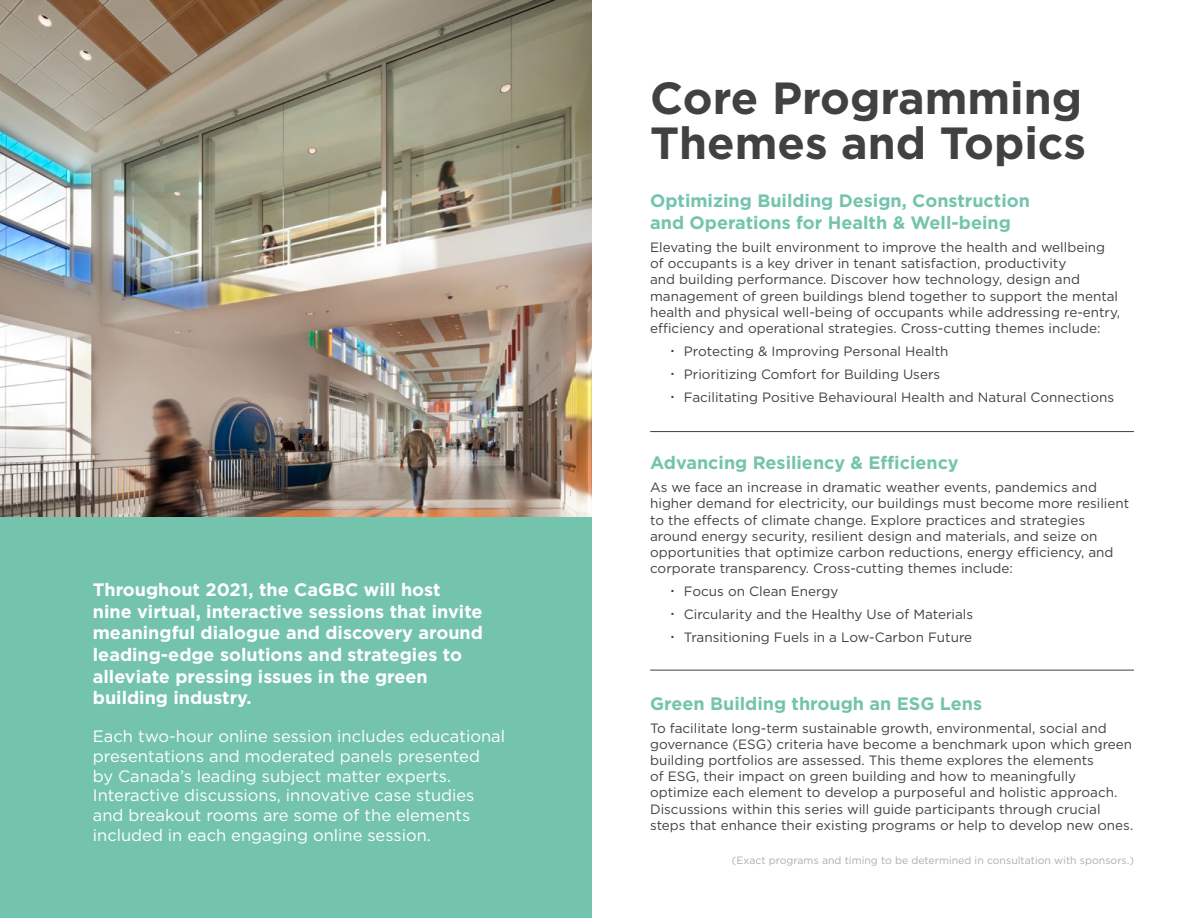
<style>
.page{position:relative;width:1188px;height:918px;background:#fff}
.page>*{position:absolute;margin:0;border:0;box-sizing:border-box;transform-origin:0 0}
.t1{font:700 45px/45px "Gotham";color:#414042}
.t2{font:700 18px/21.6px "Gotham";color:#fff}
.t3{font:700 18px/21.6px "Gotham";color:#74c4ad}
.t4{font:16.5px/19.8px "Gotham";color:#fff}
.t5{font:13.5px/16.2px "Gotham";color:#414042}
.t6{font:10.5px "Gotham";color:#abadb0}
</style>
<div class="page">
<img style="left:0;top:0;width:592px;height:517px">
<div style="left:0;top:517px;width:592px;height:401px;background:#74c4ad"></div>
<hr style="left:650px;top:431px;width:484px;height:1px;background:#414042">
<hr style="left:650px;top:670px;width:484px;height:1px;background:#414042">
<h2 class="t2" style="left:93px;top:579px;width:392px">Throughout 2021, the CaGBC will host nine virtual, interactive sessions that invite meaningful dialogue and discovery around leading-edge solutions and strategies to alleviate pressing issues in the green building industry.</h2>
<p class="t4" style="left:93px;top:726px;width:414px">Each two-hour online session includes educational presentations and moderated panels presented<br>by Canada’s leading subject matter experts.<br>Interactive discussions, innovative case studies and breakout rooms are some of the elements included in each engaging online session.</p>
<h1 class="t1" style="left:650px;top:75px;width:438px">Core Programming<br>Themes and Topics</h1>
<h2 class="t3" style="left:650px;top:190px;width:381px">Optimizing Building Design, Construction and Operations for Health &amp; Well-being</h2>
<p class="t5" style="left:650px;top:239px;width:472px">Elevating the built environment to improve the health and wellbeing of occupants is a key driver in tenant satisfaction, productivity<br>and building performance. Discover how technology, design and management of green buildings blend together to support the mental health and physical well-being of occupants while addressing re-entry, efficiency and operational strategies. Cross-cutting themes include:</p>
<p class="t5" style="left:684px;top:339px;width:432px;line-height:23px">Protecting &amp; Improving Personal Health<br>Prioritizing Comfort for Building Users<br>Facilitating Positive Behavioural Health and Natural Connections</p>
<h2 class="t3" style="left:650px;top:452px;width:310px">Advancing Resiliency &amp; Efficiency</h2>
<p class="t5" style="left:650px;top:479px;width:481px">As we face an increase in dramatic weather events, pandemics and higher demand for electricity, our buildings must become more resilient to the effects of climate change. Explore practices and strategies around energy security, resilient design and materials, and seize on opportunities that optimize carbon reductions, energy efficiency, and corporate transparency. Cross-cutting themes include:</p>
<p class="t5" style="left:684px;top:580px;width:291px;line-height:23px">Focus on Clean Energy<br>Circularity and the Healthy Use of Materials<br>Transitioning Fuels in a Low-Carbon Future</p>
<h2 class="t3" style="left:650px;top:692px;width:333px">Green Building through an ESG Lens</h2>
<p class="t5" style="left:650px;top:719px;width:485px">To facilitate long-term sustainable growth, environmental, social and governance (ESG) criteria have become a benchmark upon which green building portfolios are assessed. This theme explores the elements<br>of ESG, their impact on green building and how to meaningfully optimize each element to develop a purposeful and holistic approach.<br>Discussions within this series will guide participants through crucial steps that enhance their existing programs or help to develop new ones.</p>
<p class="t6" style="left:732px;top:854px;width:404px">(Exact programs and timing to be determined in consultation with sponsors.)</p>
</div>
